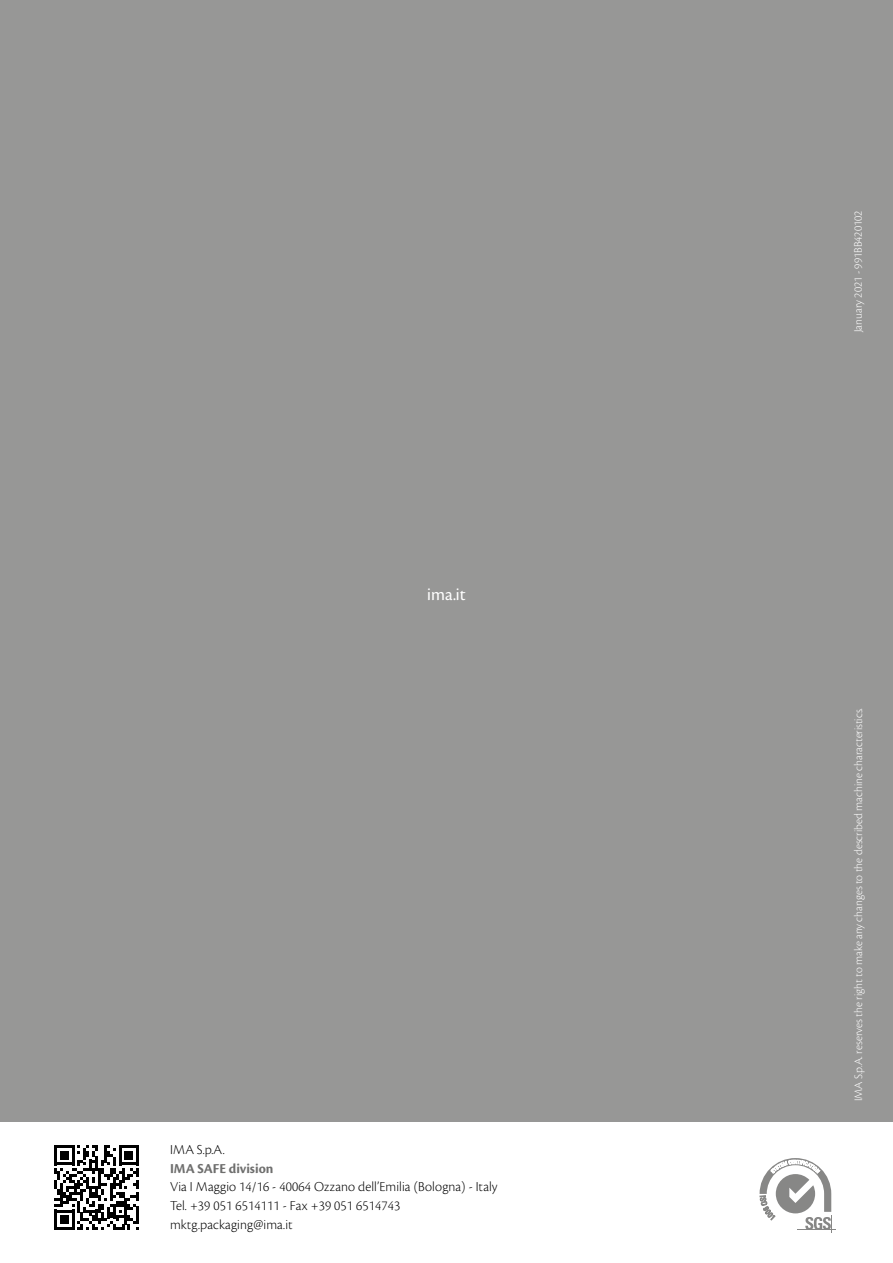
<style>
.page{position:relative;width:893px;height:1263px;background:#fff}
.page>*{position:absolute;margin:0;border:0;box-sizing:border-box;transform-origin:0 0}
.t1{font:18px "Cronos Pro Subh";color:#fff}
.t2{font:14.25px/18.8px "Cronos Pro Lt Subh";letter-spacing:.01em;color:#000}
.t3{font:14.25px "Cronos Pro Bold Subh";color:#6f6f6e}
.t4{font:12px "Cronos Pro Lt Subh";color:#fff}
</style>
<div class="page">
<div style="left:0;top:0;width:893px;height:1148px;background:#979796"></div>
<div style="left:0;top:1122px;width:893px;height:141px;background:#fff"></div>
<svg style="left:54px;top:1145px;width:85px;height:85px"></svg>
<hr style="left:798px;top:1229px;width:38px;height:1px;background:#878786">
<svg style="left:760px;top:1158px;width:72px;height:74px"></svg>
<p class="t1" style="left:427px;top:584px;width:40px">ima.it</p>
<p class="t2" style="left:170px;top:1140px;width:56px">IMA S.p.A.</p>
<p class="t3" style="left:170px;top:1160px;width:105px">IMA SAFE division</p>
<p class="t2" style="left:170px;top:1177px;width:329px">Via I Maggio 14/16 - 40064 Ozzano dell’Emilia (Bologna) - Italy<br>Tel. +39 051 6514111 - Fax +39 051 6514743 mktg.packaging@ima.it</p>
<p class="t4" style="left:851px;top:332px;width:123px;rotate:-90deg">January 2021 - 991BB420102</p>
<p class="t4" style="left:852px;top:1101px;width:395px;rotate:-90deg">IMA S.p.A. reserves the right to make any changes to the described machine characteristics.</p>
</div>
